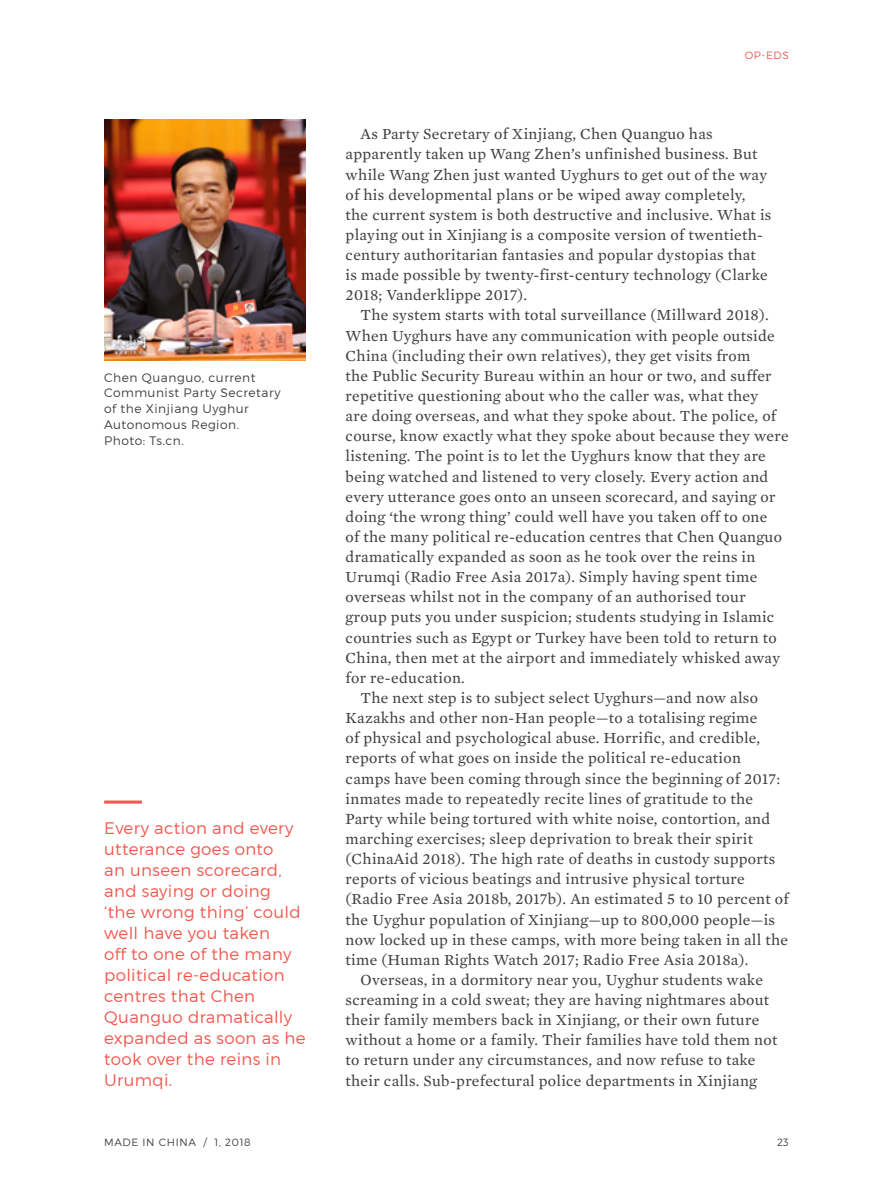
<style>
.page{position:relative;width:893px;height:1191px;background:#fff}
.page>*{position:absolute;margin:0;border:0;box-sizing:border-box;transform-origin:0 0}
.t1{font:300 16.62px/21px "Montserrat";letter-spacing:.02em;color:#f1584e}
.t2{font:15.75px/20.1px "Mercury Text G2 Roman";letter-spacing:.02em;color:#414042}
.t3{font:300 12.25px/15.8px "Montserrat";letter-spacing:.04em;color:#414042}
.t4{font:300 10.5px "Montserrat";letter-spacing:.06em;color:#414042}
.t5{font:300 10.5px "Montserrat";color:#f1584e}
</style>
<div class="page">
<hr style="left:104px;top:800px;width:38px;height:3px;background:#f1584e">
<img style="left:104px;top:119px;width:202px;height:242px">
<p class="t3" style="left:104px;top:369px;width:178px">Chen Quanguo, current<br>Communist Party Secretary of the Xinjiang Uyghur<br>Autonomous Region.<br>Photo: Ts.cn.</p>
<p class="t1" style="left:104px;top:817px;width:203px">Every action and every utterance goes onto<br>an unseen scorecard, and saying or doing ‘the wrong thing’ could well have you taken<br>off to one of the many political re-education centres that Chen<br>Quanguo dramatically expanded as soon as he took over the reins in<br>Urumqi.</p>
<p class="t5" style="left:745px;top:49px;width:46px">OP-EDS</p>
<p class="t2" style="left:346px;top:124px;width:427px;text-indent:15px">As Party Secretary of Xinjiang, Chen Quanguo has apparently taken up Wang Zhen’s unfinished business. But while Wang Zhen just wanted Uyghurs to get out of the way of his developmental plans or be wiped away completely, the current system is both destructive and inclusive. What is playing out in Xinjiang is a composite version of twentieth&shy;century authoritarian fantasies and popular dystopias that<br>is made possible by twenty-first-century technology (Clarke 2018; Vanderklippe 2017).</p>
<p class="t2" style="left:360px;top:305px;width:410px">The system starts with total surveillance (Millward 2018).</p>
<p class="t2" style="left:346px;top:325px;width:431px">When Uyghurs have any communication with people outside</p>
<p class="t2" style="left:346px;top:345px;width:406px">China (including their own relatives), they get visits from</p>
<p class="t2" style="left:346px;top:365px;width:428px">the Public Security Bureau within an hour or two, and suffer</p>
<p class="t2" style="left:346px;top:386px;width:414px">repetitive questioning about who the caller was, what they</p>
<p class="t2" style="left:346px;top:406px;width:432px">are doing overseas, and what they spoke about. The police, of</p>
<p class="t2" style="left:346px;top:426px;width:444px">course, know exactly what they spoke about because they were</p>
<p class="t2" style="left:346px;top:446px;width:422px">listening. The point is to let the Uyghurs know that they are</p>
<p class="t2" style="left:346px;top:466px;width:424px">being watched and listened to very closely. Every action and</p>
<p class="t2" style="left:346px;top:486px;width:431px">every utterance goes onto an unseen scorecard, and saying or</p>
<p class="t2" style="left:346px;top:506px;width:423px">doing ‘the wrong thing’ could well have you taken off to one</p>
<p class="t2" style="left:346px;top:526px;width:438px">of the many political re-education centres that Chen Quanguo</p>
<p class="t2" style="left:346px;top:547px;width:411px">dramatically expanded as soon as he took over the reins in</p>
<p class="t2" style="left:346px;top:567px;width:413px">Urumqi (Radio Free Asia 2017a). Simply having spent time</p>
<p class="t2" style="left:346px;top:587px;width:402px">overseas whilst not in the company of an authorised tour</p>
<p class="t2" style="left:346px;top:607px;width:430px">group puts you under suspicion; students studying in Islamic</p>
<p class="t2" style="left:346px;top:627px;width:433px">countries such as Egypt or Turkey have been told to return to</p>
<p class="t2" style="left:346px;top:647px;width:436px">China, then met at the airport and immediately whisked away</p>
<p class="t2" style="left:346px;top:667px;width:121px">for re-education.</p>
<p class="t2" style="left:360px;top:688px;width:399px">The next step is to subject select Uyghurs—and now also</p>
<p class="t2" style="left:346px;top:708px;width:413px">Kazakhs and other non-Han people—to a totalising regime</p>
<p class="t2" style="left:346px;top:728px;width:416px">of physical and psychological abuse. Horrific, and credible,</p>
<p class="t2" style="left:346px;top:748px;width:397px">reports of what goes on inside the political re-education</p>
<p class="t2" style="left:346px;top:768px;width:436px">camps have been coming through since the beginning of 2017:</p>
<p class="t2" style="left:346px;top:788px;width:409px">inmates made to repeatedly recite lines of gratitude to the</p>
<p class="t2" style="left:346px;top:808px;width:426px">Party while being tortured with white noise, contortion, and</p>
<p class="t2" style="left:346px;top:828px;width:409px">marching exercises; sleep deprivation to break their spirit</p>
<p class="t2" style="left:346px;top:849px;width:431px">(ChinaAid 2018). The high rate of deaths in custody supports</p>
<p class="t2" style="left:346px;top:869px;width:401px">reports of vicious beatings and intrusive physical torture</p>
<p class="t2" style="left:346px;top:889px;width:445px">(Radio Free Asia 2018b, 2017b). An estimated 5 to 10 percent of</p>
<p class="t2" style="left:346px;top:909px;width:431px">the Uyghur population of Xinjiang—up to 800,000 people—is</p>
<p class="t2" style="left:346px;top:929px;width:444px">now locked up in these camps, with more being taken in all the</p>
<p class="t2" style="left:346px;top:949px;width:404px">time (Human Rights Watch 2017; Radio Free Asia 2018a).</p>
<p class="t2" style="left:360px;top:969px;width:404px">Overseas, in a dormitory near you, Uyghur students wake</p>
<p class="t2" style="left:346px;top:989px;width:425px">screaming in a cold sweat; they are having nightmares about</p>
<p class="t2" style="left:346px;top:1010px;width:415px">their family members back in Xinjiang, or their own future</p>
<p class="t2" style="left:346px;top:1030px;width:433px">without a home or a family. Their families have told them not</p>
<p class="t2" style="left:346px;top:1050px;width:411px">to return under any circumstances, and now refuse to take</p>
<p class="t2" style="left:346px;top:1070px;width:413px">their calls. Sub-prefectural police departments in Xinjiang</p>
<p class="t4" style="left:104px;top:1135px;width:148px">MADE IN CHINA / 1, 2018</p>
<p class="t4" style="left:777px;top:1135px;width:13px">23</p>
</div>
